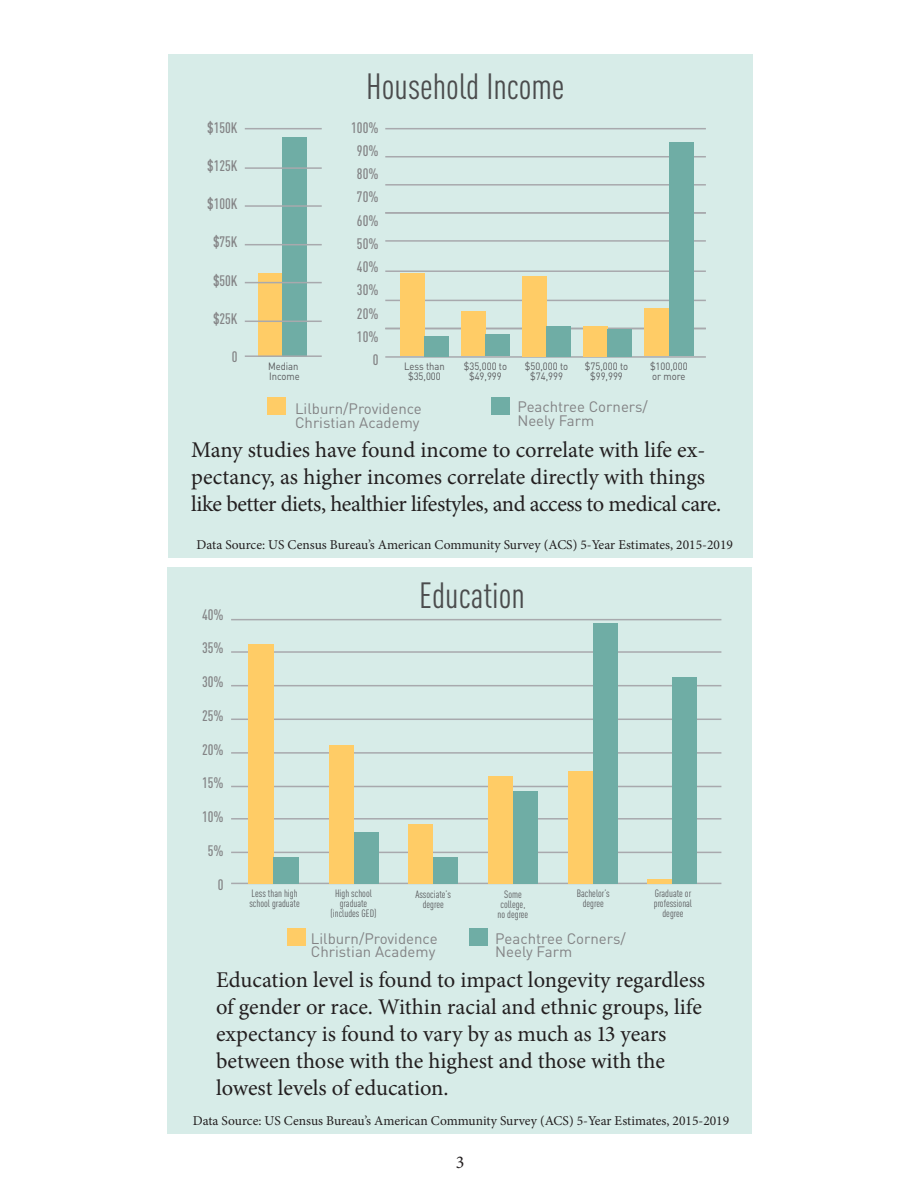
<style>
.page{position:relative;width:918px;height:1188px;background:#fff}
.page>*{position:absolute;margin:0;border:0;box-sizing:border-box;transform-origin:0 0}
.t1{font:condensed 36px "DIN Pro";color:#4b4c4d}
.t2{font:22.5px/27px "Minion Pro";letter-spacing:-.005em;color:#231f20}
.t3{font:18px "Minion Pro";color:#231f20}
.t4{font:15px/13.5px "DIN Pro";color:#838385}
.t5{font:500 condensed 15px "DIN Pro";color:#838385}
.t6{font:13.5px "Minion Pro";color:#231f20}
.t7{font:condensed 10.5px/9.8px "DIN Pro";color:#59595c;text-align:center}
.t8{font:10.5px/9.8px "DIN Pro";color:#59595c;text-align:center;scale:.9 1}
</style>
<div class="page">
<div style="left:169px;top:54px;width:584px;height:503px;background:#d7ece8"></div>
<div style="left:167px;top:567px;width:585px;height:567px;background:#d7ece8"></div>
<hr style="left:231px;top:883px;width:490px;height:1px;background:#a8a9ad">
<hr style="left:231px;top:852px;width:490px;height:1px;background:#a8a9ad">
<hr style="left:231px;top:818px;width:490px;height:2px;background:#a8a9ad">
<hr style="left:231px;top:786px;width:490px;height:1px;background:#a8a9ad">
<hr style="left:231px;top:752px;width:490px;height:2px;background:#a8a9ad">
<hr style="left:231px;top:719px;width:490px;height:1px;background:#a8a9ad">
<hr style="left:231px;top:685px;width:490px;height:1px;background:#a8a9ad">
<hr style="left:231px;top:651px;width:490px;height:2px;background:#a8a9ad">
<hr style="left:231px;top:619px;width:490px;height:1px;background:#a8a9ad">
<hr style="left:385px;top:356px;width:321px;height:2px;background:#a8a9ad">
<div style="left:354px;top:832px;width:24px;height:51px;background:#6fada5"></div>
<div style="left:329px;top:746px;width:25px;height:138px;background:#fc6"></div>
<div style="left:249px;top:644px;width:25px;height:239px;background:#fc6"></div>
<div style="left:274px;top:857px;width:25px;height:27px;background:#6fada5"></div>
<div style="left:408px;top:824px;width:25px;height:59px;background:#fc6"></div>
<div style="left:433px;top:858px;width:25px;height:26px;background:#6fada5"></div>
<div style="left:488px;top:777px;width:25px;height:107px;background:#fc6"></div>
<div style="left:513px;top:792px;width:25px;height:92px;background:#6fada5"></div>
<div style="left:593px;top:623px;width:25px;height:261px;background:#6fada5"></div>
<div style="left:568px;top:772px;width:25px;height:112px;background:#fc6"></div>
<div style="left:672px;top:678px;width:25px;height:206px;background:#6fada5"></div>
<hr style="left:647px;top:880px;width:25px;height:4px;background:#fc6">
<hr style="left:385px;top:240px;width:321px;height:2px;background:#a8a9ad">
<hr style="left:385px;top:328px;width:321px;height:1px;background:#a8a9ad">
<hr style="left:385px;top:300px;width:321px;height:1px;background:#a8a9ad">
<hr style="left:385px;top:212px;width:321px;height:2px;background:#a8a9ad">
<hr style="left:385px;top:184px;width:321px;height:2px;background:#a8a9ad">
<hr style="left:385px;top:156px;width:321px;height:1px;background:#a8a9ad">
<hr style="left:385px;top:128px;width:321px;height:1px;background:#a8a9ad">
<hr style="left:385px;top:270px;width:321px;height:2px;background:#a8a9ad">
<div style="left:400px;top:273px;width:24px;height:83px;background:#fc6"></div>
<div style="left:424px;top:336px;width:24px;height:20px;background:#6fada5"></div>
<div style="left:461px;top:312px;width:24px;height:44px;background:#fc6"></div>
<div style="left:485px;top:334px;width:25px;height:22px;background:#6fada5"></div>
<div style="left:522px;top:276px;width:25px;height:80px;background:#fc6"></div>
<div style="left:547px;top:326px;width:24px;height:30px;background:#6fada5"></div>
<div style="left:258px;top:273px;width:24px;height:83px;background:#fc6"></div>
<div style="left:282px;top:137px;width:24px;height:219px;background:#6fada5"></div>
<div style="left:584px;top:326px;width:24px;height:30px;background:#fc6"></div>
<div style="left:608px;top:329px;width:24px;height:27px;background:#6fada5"></div>
<div style="left:645px;top:309px;width:24px;height:47px;background:#fc6"></div>
<div style="left:669px;top:143px;width:24px;height:213px;background:#6fada5"></div>
<hr style="left:245px;top:128px;width:77px;height:1px;background:#a8a9ad">
<hr style="left:245px;top:167px;width:77px;height:2px;background:#a8a9ad">
<hr style="left:245px;top:205px;width:77px;height:2px;background:#a8a9ad">
<hr style="left:245px;top:244px;width:77px;height:1px;background:#a8a9ad">
<hr style="left:245px;top:282px;width:77px;height:1px;background:#a8a9ad">
<hr style="left:245px;top:321px;width:77px;height:1px;background:#a8a9ad">
<hr style="left:245px;top:355px;width:77px;height:2px;background:#a8a9ad">
<div style="left:491px;top:397px;width:19px;height:18px;background:#6fada5"></div>
<div style="left:267px;top:397px;width:19px;height:18px;background:#fc6"></div>
<div style="left:287px;top:928px;width:19px;height:18px;background:#fc6"></div>
<div style="left:469px;top:928px;width:18px;height:18px;background:#6fada5"></div>
<p class="t5" style="left:207px;top:117px;width:32px">$150K</p>
<p class="t5" style="left:207px;top:155px;width:32px">$125K</p>
<p class="t5" style="left:207px;top:193px;width:32px">$100K</p>
<p class="t5" style="left:213px;top:231px;width:26px">$75K</p>
<p class="t5" style="left:213px;top:270px;width:26px">$50K</p>
<p class="t5" style="left:213px;top:308px;width:26px">$25K</p>
<p class="t5" style="left:232px;top:346px;width:7px">0</p>
<p class="t8" style="left:268px;top:361px;width:37px;text-align:left">Median<br>Income</p>
<p class="t1" style="left:366px;top:61px;width:200px">Household Income</p>
<p class="t5" style="left:351px;top:117px;width:29px">100%</p>
<p class="t5" style="left:357px;top:140px;width:23px">90%</p>
<p class="t5" style="left:357px;top:163px;width:23px">80%</p>
<p class="t5" style="left:357px;top:186px;width:23px">70%</p>
<p class="t5" style="left:357px;top:210px;width:23px">60%</p>
<p class="t5" style="left:357px;top:233px;width:23px">50%</p>
<p class="t5" style="left:357px;top:256px;width:23px">40%</p>
<p class="t5" style="left:357px;top:279px;width:23px">30%</p>
<p class="t5" style="left:357px;top:303px;width:23px">20%</p>
<p class="t5" style="left:357px;top:326px;width:23px">10%</p>
<p class="t5" style="left:373px;top:349px;width:7px">0</p>
<p class="t8" style="left:404px;top:361px;width:47px">Less than $35,000</p>
<p class="t8" style="left:464px;top:361px;width:50px">$35,000 to $49,999</p>
<p class="t8" style="left:525px;top:361px;width:50px">$50,000 to $74,999</p>
<p class="t8" style="left:585px;top:361px;width:50px">$75,000 to $99,999</p>
<p class="t8" style="left:650px;top:361px;width:43px;text-align:left">$100,000 or more</p>
<p class="t4" style="left:295px;top:401px;width:128px">Lilburn/Providence<br>Christian Academy</p>
<p class="t4" style="left:517px;top:399px;width:132px">Peachtree Corners/<br>Neely Farm</p>
<p class="t2" style="left:191px;top:436px;width:532px">Many studies have found income to correlate with life ex&shy;pectancy, as higher incomes correlate directly with things like better diets, healthier lifestyles, and access to medical care.</p>
<p class="t6" style="left:196px;top:536px;width:538px">Data Source: US Census Bureau’s American Community Survey (ACS) 5-Year Estimates, 2015-2019</p>
<p class="t5" style="left:202px;top:604px;width:23px">40%</p>
<p class="t5" style="left:202px;top:637px;width:23px">35%</p>
<p class="t5" style="left:202px;top:671px;width:23px">30%</p>
<p class="t5" style="left:202px;top:705px;width:23px">25%</p>
<p class="t5" style="left:202px;top:739px;width:23px">20%</p>
<p class="t5" style="left:202px;top:772px;width:23px">15%</p>
<p class="t5" style="left:202px;top:806px;width:23px">10%</p>
<p class="t5" style="left:208px;top:840px;width:17px">5%</p>
<p class="t5" style="left:218px;top:874px;width:7px">0</p>
<p class="t1" style="left:419px;top:571px;width:107px">Education</p>
<p class="t7" style="left:249px;top:888px;width:52px;text-align:left">Less than high school graduate</p>
<p class="t7" style="left:416px;top:889px;width:37px">Associate’s degree</p>
<p class="t7" style="left:498px;top:889px;width:32px">Some college, no degree</p>
<p class="t7" style="left:577px;top:888px;width:35px">Bachelor’s degree</p>
<p class="t7" style="left:654px;top:888px;width:40px">Graduate or professional degree</p>
<p class="t7" style="left:331px;top:888px;width:48px">High school graduate (includes GED)</p>
<p class="t4" style="left:311px;top:931px;width:128px">Lilburn/Providence<br>Christian Academy</p>
<p class="t4" style="left:495px;top:931px;width:132px">Peachtree Corners/<br>Neely Farm</p>
<p class="t2" style="left:216px;top:966px;width:491px">Education level is found to impact longevity regardless of gender or race. Within racial and ethnic groups, life expectancy is found to vary by as much as 13 years between those with the highest and those with the lowest levels of education.</p>
<p class="t6" style="left:193px;top:1111px;width:538px">Data Source: US Census Bureau’s American Community Survey (ACS) 5-Year Estimates, 2015-2019</p>
<p class="t3" style="left:456px;top:1151px;width:10px">3</p>
</div>
